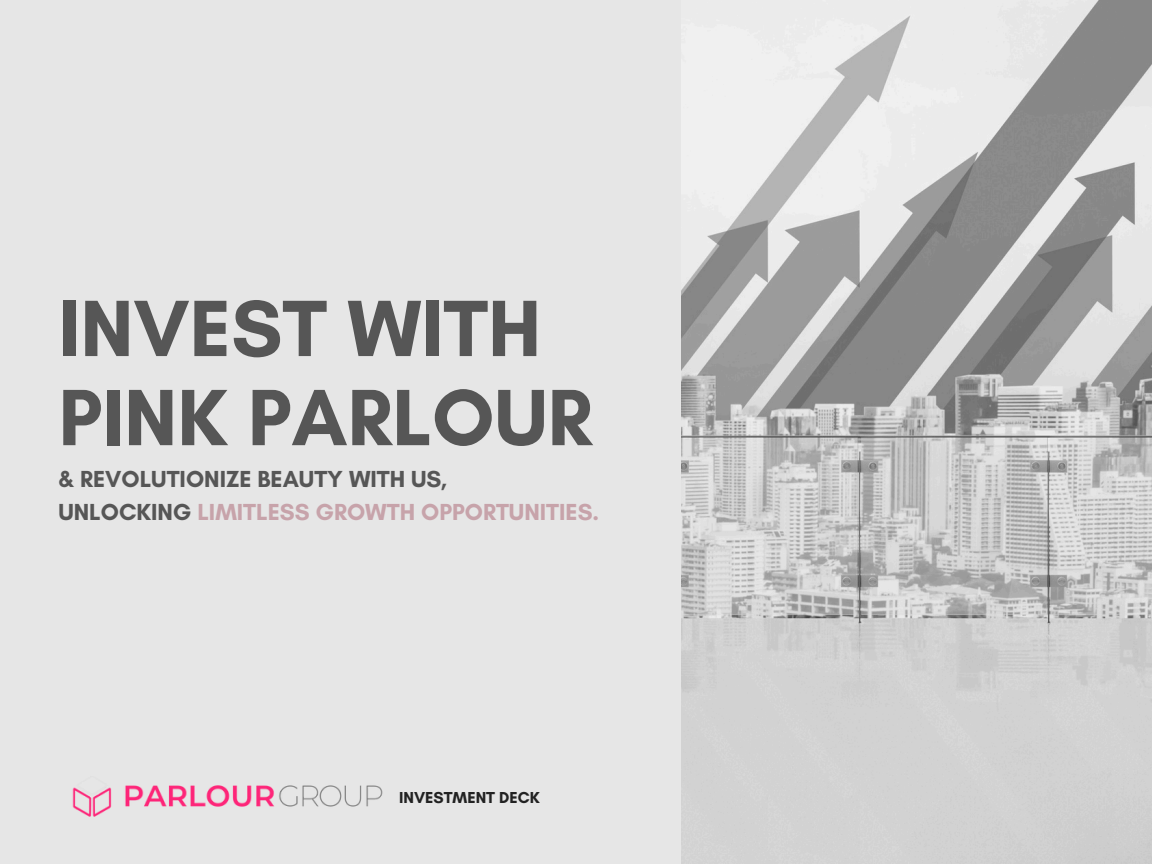
<style>
.page{position:relative;width:1152px;height:864px;background:#fff}
.page>*{position:absolute;margin:0;border:0;box-sizing:border-box;transform-origin:0 0}
.t1{font:700 81.3px/89.1px "Glacial Indifference";color:#565656}
.t2{font:700 23.7px/32.7px "Glacial Indifference";color:#565656}
.t3{font:700 16.2px "Glacial Indifference";color:#222}
.s1{color:#c7a3aa}
</style>
<div class="page">
<div style="left:0;top:0;width:681px;height:864px;background:#e6e6e6"></div>
<img style="left:42px;top:765px;width:358px;height:65px">
<img style="left:681px;top:0;width:471px;height:864px">
<h2 class="t1" style="left:58px;top:283px;width:535px">INVEST WITH<br>PINK PARLOUR</h2>
<p class="t2" style="left:58px;top:463px;width:542px">&amp; REVOLUTIONIZE BEAUTY WITH US,<br>UNLOCKING <span class="s1">LIMITLESS GROWTH OPPORTUNITIES.</span></p>
<p class="t3" style="left:399px;top:788px;width:142px">INVESTMENT DECK</p>
</div>
